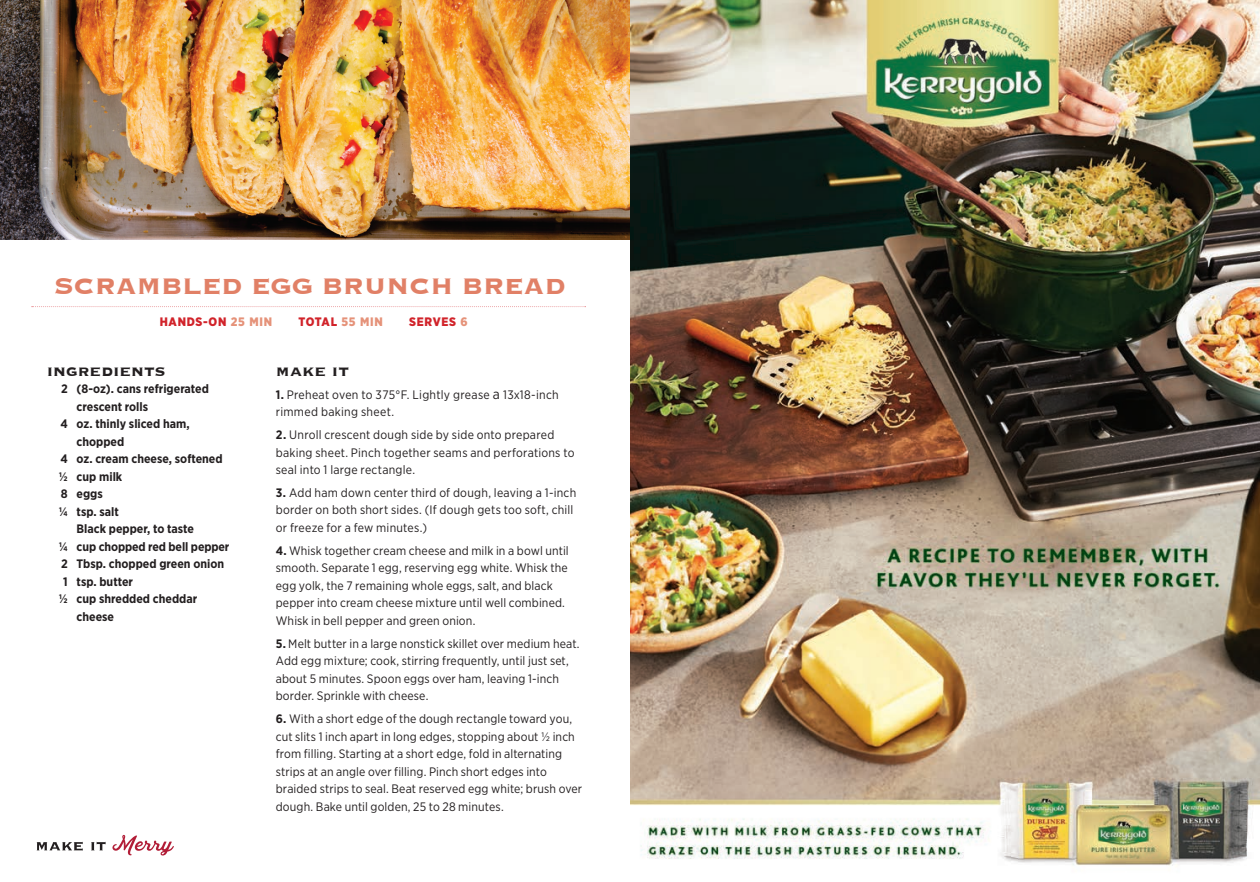
<style>
.page{position:relative;width:1260px;height:882px;background:#fff}
.page>*{position:absolute;margin:0;border:0;box-sizing:border-box;transform-origin:0 0}
.t1{font:700 29.22px "Copperplate";color:#e18066}
.t2{font:700 19.25px "Copperplate";color:#231f20}
.Recipe_Steps{font:12.25px/17.5px "Gotham Narrow";letter-spacing:.01em;color:#231f20}
.t3{font:700 12.25px/17.5px "Gotham Narrow";color:#231f20}
.Recipe_Prep___Serve{font:900 12.25px "Gotham Narrow";letter-spacing:.06em;color:#d1232a}
.s1{color:#e59279}
.s2{font-weight:700}
.s3{font-size:14px}
</style>
<div class="page">
<img style="left:0;top:0;width:630px;height:239px">
<svg style="left:32px;top:306px;width:554px;height:1px"></svg>
<svg style="left:112px;top:835px;width:62px;height:21px"></svg>
<svg style="left:37px;top:842px;width:69px;height:9px"></svg>
<img style="left:630px;top:0;width:630px;height:866px">
<p class="t1" style="left:54px;top:267px;width:513px">SCRAMBLED EGG BRUNCH BREAD</p>
<p class="Recipe_Prep___Serve" style="left:160px;top:314px;width:114px">HANDS-ON <span class="s1">25 MIN</span></p>
<p class="Recipe_Prep___Serve" style="left:298px;top:314px;width:86px">TOTAL <span class="s1">55 MIN</span></p>
<p class="Recipe_Prep___Serve" style="left:409px;top:314px;width:60px">SERVES <span class="s1">6</span></p>
<p class="t2" style="left:47px;top:358px;width:120px">ingredients</p>
<p class="t3" style="left:77px;top:380px;width:134px;text-indent:-15px">2 (8-oz). cans refrigerated crescent rolls</p>
<p class="t3" style="left:77px;top:415px;width:115px;text-indent:-16px">4 oz. thinly sliced ham, chopped</p>
<p class="t3" style="left:60px;top:450px;width:164px">4 oz. cream cheese, softened</p>
<p class="t3" style="left:59px;top:468px;width:65px">½ cup milk</p>
<p class="t3" style="left:61px;top:485px;width:43px">8 eggs</p>
<p class="t3" style="left:59px;top:503px;width:61px">¼ tsp. salt</p>
<p class="t3" style="left:77px;top:520px;width:119px">Black pepper, to taste</p>
<p class="t3" style="left:59px;top:538px;width:172px">¼ cup chopped red bell pepper</p>
<p class="t3" style="left:61px;top:555px;width:165px">2 Tbsp. chopped green onion</p>
<p class="t3" style="left:63px;top:573px;width:71px">1 tsp. butter</p>
<p class="t3" style="left:77px;top:590px;width:122px;text-indent:-18px">½ cup shredded cheddar cheese</p>
<p class="t2" style="left:276px;top:358px;width:75px">make it</p>
<p class="Recipe_Steps" style="left:276px;top:385px;width:284px"><span class="s2">1.</span> Preheat oven to 375°F. Lightly grease <span class="s3">a</span> 13x18-inch rimmed baking sheet.</p>
<p class="Recipe_Steps" style="left:276px;top:426px;width:300px"><span class="s2">2.</span> Unroll crescent dough side by side onto prepared baking sheet. Pinch together seams and perforations to seal into 1 large rectangle.</p>
<p class="Recipe_Steps" style="left:276px;top:484px;width:302px"><span class="s2">3.</span> Add ham down center third of dough, leaving a 1-inch border on both short sides. (If dough gets too soft, chill or freeze for a few minutes.)</p>
<p class="Recipe_Steps" style="left:276px;top:541px;width:294px"><span class="s2">4.</span> Whisk together cream cheese and milk in a bowl until smooth. Separate 1 egg, reserving egg white. Whisk the egg yolk, the 7 remaining whole eggs, salt, and black pepper into cream cheese mixture until well combined.<br>Whisk in bell pepper and green onion.</p>
<p class="Recipe_Steps" style="left:276px;top:634px;width:305px"><span class="s2">5.</span> Melt butter in a large nonstick skillet over medium heat.<br>Add egg mixture; cook, stirring frequently, until just set, about 5 minutes. Spoon eggs over ham, leaving 1-inch border. Sprinkle with cheese.</p>
<p class="Recipe_Steps" style="left:276px;top:710px;width:308px"><span class="s2">6.</span> With a short edge of the dough rectangle toward you, cut slits 1 inch apart in long edges, stopping about ½ inch from filling. Starting at a short edge, fold in alternating strips at an angle over filling. Pinch short edges into braided strips to seal. Beat reserved egg white; brush over dough. Bake until golden, 25 to 28 minutes.</p>
</div>
